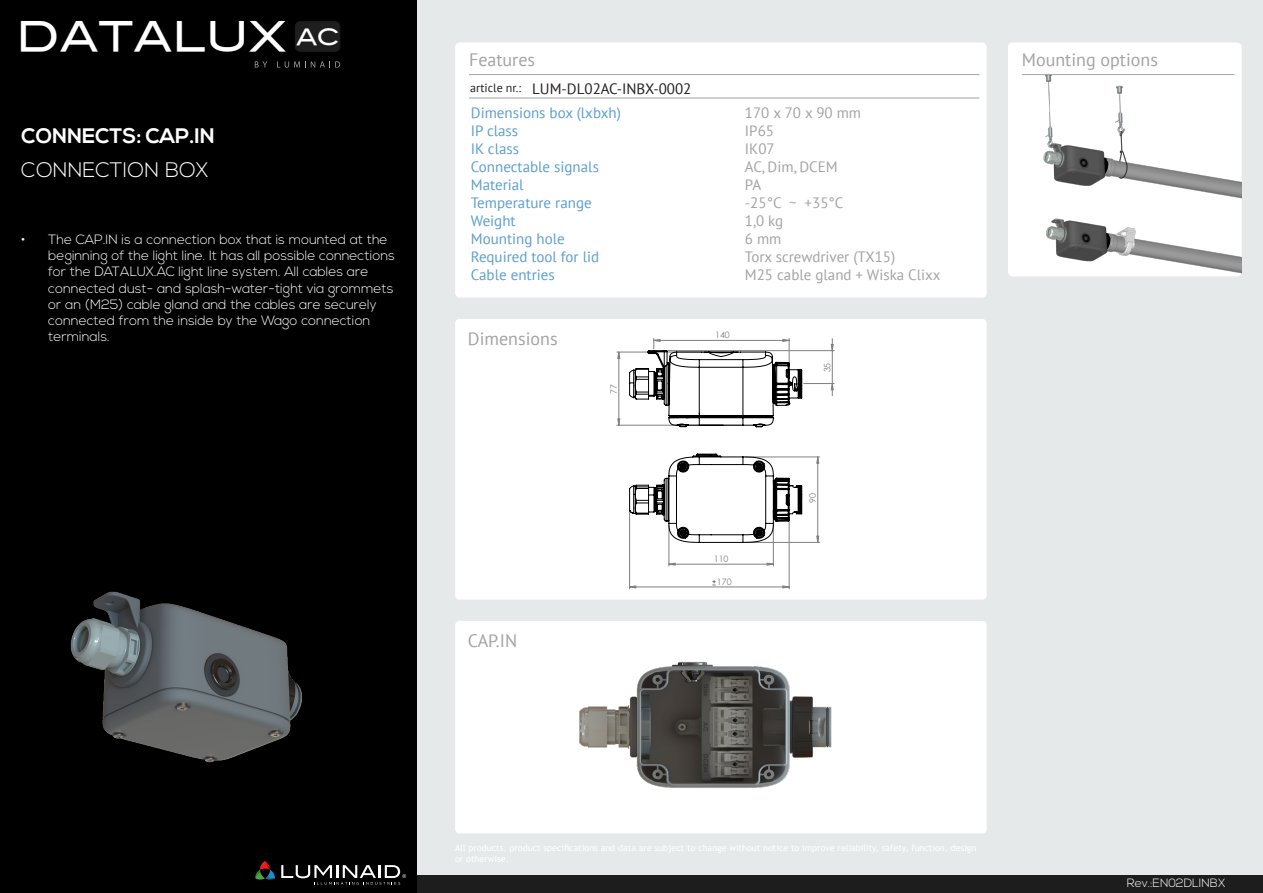
<style>
.page{position:relative;width:1263px;height:893px;background:#fff}
.page>*{position:absolute;margin:0;border:0;box-sizing:border-box;transform-origin:0 0}
.t1{font:40.95px "Blair Md ITCTT Medium";color:#fff}
.t2{font:700 21px "Nexa";color:#fff}
.t3{font:300 21px "Nexa";color:#fff}
.t4{font:18px "PT Sans";color:#a3a3a3}
.t5{font:15px "PT Sans";color:#5c9ed0}
.t6{font:15px "PT Sans";color:#a3a3a3}
.t7{font:15px "PT Sans";color:#231f20}
.t8{font:300 13.5px/16.2px "Nexa";color:#fff}
.t9{font:300 12px "Nexa";color:#fff}
.t10{font:12px "PT Sans";color:#231f20}
.t11{font:8.85px "Century Gothic";color:#808080}
.s1{font-size:22.5px}
</style>
<div class="page">
<div style="left:417px;top:0;width:846px;height:893px;background:#e5e9ea"></div>
<div style="left:417px;top:876px;width:846px;height:17px;background:#1d1d1d"></div>
<div style="left:0;top:0;width:417px;height:893px;background:#000"></div>
<img style="left:70px;top:591px;width:232px;height:172px">
<div style="left:455px;top:319px;width:532px;height:281px;background:#fff;border-radius:4px"></div>
<hr style="left:789px;top:516px;width:1px;height:73px;background:#808080">
<hr style="left:629px;top:512px;width:1px;height:77px;background:#808080">
<hr style="left:669px;top:525px;width:1px;height:41px;background:#808080">
<hr style="left:773px;top:525px;width:1px;height:41px;background:#808080">
<svg style="left:629px;top:580px;width:160px;height:8px"></svg>
<svg style="left:668px;top:563px;width:105px;height:2px"></svg>
<svg style="left:617px;top:338px;width:217px;height:205px"></svg>
<div style="left:455px;top:621px;width:532px;height:212px;background:#fff;border-radius:4px"></div>
<img style="left:579px;top:662px;width:253px;height:126px">
<div style="left:455px;top:43px;width:532px;height:255px;background:#fff;border-radius:4px"></div>
<hr style="left:469px;top:74px;width:510px;height:1px;background:#a3a3a3">
<hr style="left:469px;top:98px;width:510px;height:1px;background:#a3a3a3">
<img style="left:863px;top:42px;width:379px;height:280px">
<hr style="left:1022px;top:74px;width:212px;height:1px;background:#a3a3a3">
<svg style="left:255px;top:61px;width:12px;height:7px"></svg>
<svg style="left:277px;top:61px;width:63px;height:7px"></svg>
<div style="left:295px;top:22px;width:45px;height:29px;background:#1e1e1e;border-radius:5px"></div>
<div style="left:295px;top:21px;width:45px;height:31px;border:1px solid #1e1c1c;border-radius:5px"></div>
<svg style="left:281px;top:865px;width:125px;height:20px"></svg>
<svg style="left:255px;top:861px;width:20px;height:19px"></svg>
<p class="t1" style="left:16px;top:11px;width:325px">DATALUX <span class="s1">AC</span></p>
<p class="t2" style="left:21px;top:124px;width:195px">CONNECTS: CAP.IN</p>
<p class="t3" style="left:21px;top:158px;width:189px">CONNECTION BOX</p>
<p class="t8" style="left:48px;top:232px;width:348px;text-indent:-27px">• The CAP.IN is a connection box that is mounted at the beginning of the light line. It has all possible connections for the DATALUX.AC light line system. All cables are connected dust- and splash-water-tight via grommets or an (M25) cable gland and the cables are securely connected from the inside by the Wago connection terminals.</p>
<p class="t4" style="left:469px;top:48px;width:68px">Features</p>
<p class="t10" style="left:470px;top:80px;width:53px">article nr.:</p>
<p class="t7" style="left:532px;top:79px;width:161px">LUM-DL02AC-INBX-0002</p>
<p class="t5" style="left:471px;top:103px;width:151px">Dimensions box (lxbxh)</p>
<p class="t5" style="left:471px;top:121px;width:49px">IP class</p>
<p class="t5" style="left:471px;top:139px;width:50px">IK class</p>
<p class="t5" style="left:471px;top:157px;width:130px">Connectable signals</p>
<p class="t5" style="left:471px;top:175px;width:54px">Material</p>
<p class="t5" style="left:471px;top:193px;width:122px">Temperature range</p>
<p class="t5" style="left:471px;top:211px;width:46px">Weight</p>
<p class="t5" style="left:471px;top:229px;width:95px">Mounting hole</p>
<p class="t5" style="left:471px;top:247px;width:130px">Required tool for lid</p>
<p class="t5" style="left:471px;top:265px;width:85px">Cable entries</p>
<p class="t4" style="left:468px;top:327px;width:91px">Dimensions</p>
<p class="t11" style="left:607px;top:393px;width:11px;rotate:-90deg">77</p>
<p class="t6" style="left:745px;top:103px;width:118px">170 x 70 x 90 mm</p>
<p class="t6" style="left:745px;top:121px;width:31px">IP65</p>
<p class="t6" style="left:745px;top:139px;width:31px">IK07</p>
<p class="t6" style="left:745px;top:157px;width:94px">AC, Dim, DCEM</p>
<p class="t6" style="left:745px;top:175px;width:18px">PA</p>
<p class="t6" style="left:745px;top:193px;width:100px">-25°C ~ +35°C</p>
<p class="t6" style="left:745px;top:211px;width:40px">1,0 kg</p>
<p class="t6" style="left:745px;top:229px;width:38px">6 mm</p>
<p class="t6" style="left:745px;top:247px;width:152px">Torx screwdriver (TX15)</p>
<p class="t6" style="left:745px;top:265px;width:197px">M25 cable gland + Wiska Clixx</p>
<p class="t11" style="left:715px;top:329px;width:16px">140</p>
<p class="t11" style="left:821px;top:372px;width:11px;rotate:-90deg">35</p>
<p class="t4" style="left:468px;top:630px;width:51px">CAP.IN</p>
<p class="t11" style="left:714px;top:553px;width:16px">110</p>
<p class="t11" style="left:717px;top:575px;width:16px">170</p>
<p class="t11" style="left:806px;top:503px;width:11px;rotate:-90deg">90</p>
<p class="t4" style="left:1022px;top:48px;width:138px">Mounting options</p>
<p class="t9" style="left:1127px;top:876px;width:100px">Rev.:EN02DLINBX</p>
</div>
